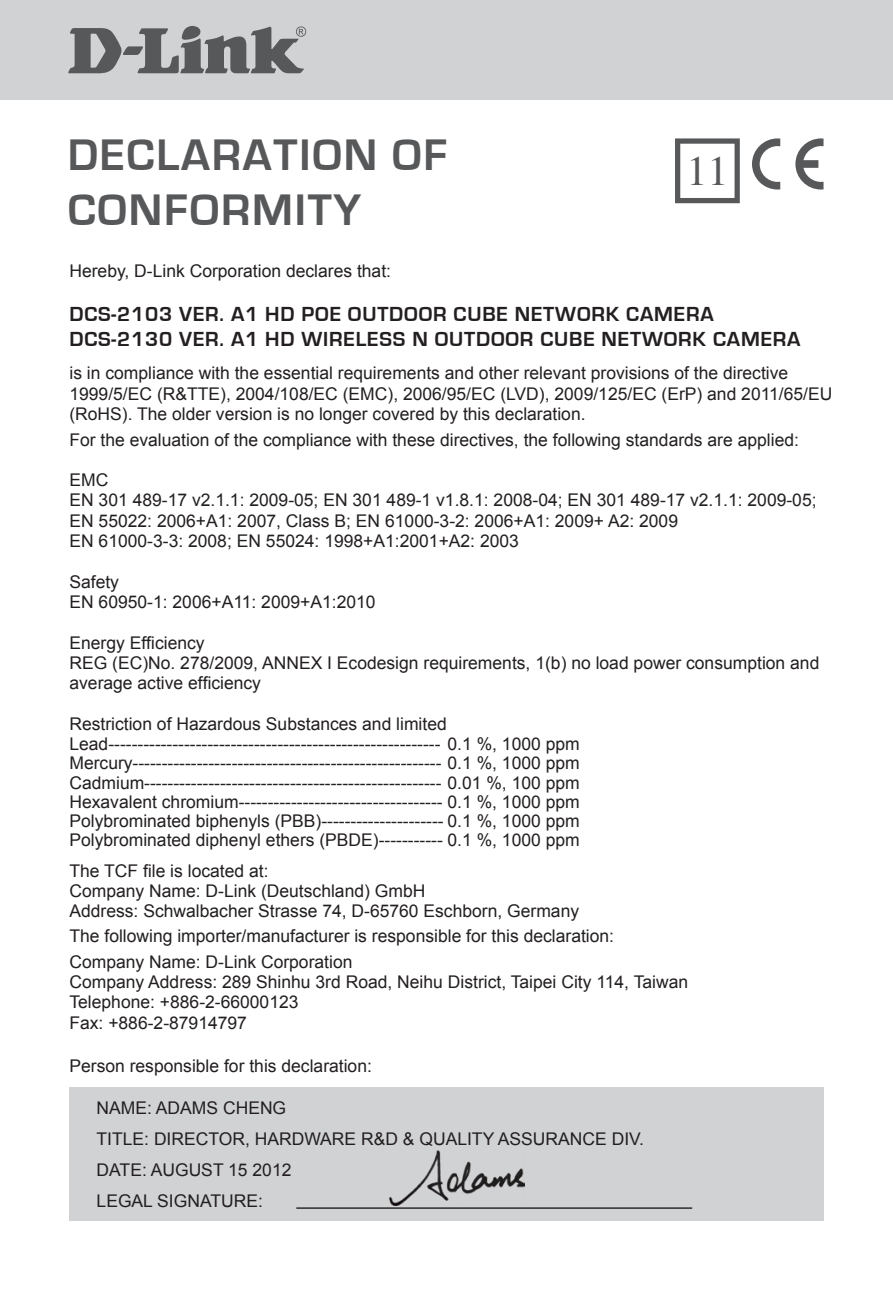
<style>
.page{position:relative;width:893px;height:1290px;background:#fff}
.page>*{position:absolute;margin:0;border:0;box-sizing:border-box;transform-origin:0 0}
.t1{font:700 45.5px/54.6px "Eurostile";letter-spacing:.04em;color:#57585a}
.t2{font:42px "Times";color:#57585a}
.t3{font:700 21px "Eurostile";letter-spacing:.04em;color:#231f20}
.t4{font:17.5px/20.3px "Arial";color:#231f20}
</style>
<div class="page">
<div style="left:0;top:0;width:893px;height:99px;background:#d1d2d4"></div>
<svg style="left:68px;top:26px;width:238px;height:48px"></svg>
<div style="left:69px;top:1086px;width:754px;height:134px;background:#d1d2d4"></div>
<hr style="left:296px;top:1207px;width:396px;height:2px;background:#231f20">
<img style="left:390px;top:1151px;width:134px;height:55px">
<svg style="left:675px;top:138px;width:65px;height:65px"></svg>
<svg style="left:795px;top:138px;width:28px;height:52px"></svg>
<svg style="left:752px;top:138px;width:28px;height:52px"></svg>
<h1 class="t1" style="left:68px;top:129px;width:381px">DECLARATION OF<br>CONFORMITY</h1>
<h2 class="t2" style="left:686px;top:148px;width:43px">11</h2>
<p class="t4" style="left:69px;top:260px;width:323px">Hereby, D-Link Corporation declares that:</p>
<p class="t3" style="left:69px;top:303px;width:323px">DCS-2103 VER. A1 HD POE OUTDOOR</p>
<p class="t3" style="left:454px;top:303px;width:203px">CUBE NETWORK CAMERA</p>
<p class="t3" style="left:69px;top:328px;width:246px">DCS-2130 VER. A1 HD WIRELESS</p>
<p class="t3" style="left:412px;top:328px;width:67px">N OUTDOOR</p>
<p class="t3" style="left:540px;top:328px;width:203px">CUBE NETWORK CAMERA</p>
<p class="t4" style="left:69px;top:363px;width:764px">is in compliance with the essential requirements and other relevant provisions of the directive<br>1999/5/EC (R&amp;TTE), 2004/108/EC (EMC), 2006/95/EC (LVD), 2009/125/EC (ErP) and 2011/65/EU (RoHS). The older version is no longer covered by this declaration.</p>
<p class="t4" style="left:69px;top:429px;width:731px">For the evaluation of the compliance with these directives, the following standards are applied:</p>
<p class="t4" style="left:69px;top:470px;width:749px">EMC<br>EN 301 489-17 v2.1.1: 2009-05; EN 301 489-1 v1.8.1: 2008-04; EN 301 489-17 v2.1.1: 2009-05; EN 55022: 2006+A1: 2007, Class B; EN 61000-3-2: 2006+A1: 2009+ A2: 2009<br>EN 61000-3-3: 2008; EN 55024: 1998+A1:2001+A2: 2003</p>
<p class="t4" style="left:69px;top:571px;width:308px">Safety<br>EN 60950-1: 2006+A11: 2009+A1:2010</p>
<p class="t4" style="left:69px;top:632px;width:751px">Energy Efficiency<br>REG (EC)No. 278/2009, ANNEX I Ecodesign requirements, 1(b) no load power consumption and average active efficiency</p>
<p class="t4" style="left:69px;top:714px;width:512px">Restriction of Hazardous Substances and limited Lead--------------------------------------------------------- 0.1 %, 1000 ppm Mercury----------------------------------------------------- 0.1 %, 1000 ppm Cadmium--------------------------------------------------- 0.01 %, 100 ppm Hexavalent chromium----------------------------------- 0.1 %, 1000 ppm Polybrominated biphenyls (PBB)--------------------- 0.1 %, 1000 ppm Polybrominated diphenyl ethers (PBDE)----------- 0.1 %, 1000 ppm</p>
<p class="t4" style="left:69px;top:860px;width:511px">The TCF file is located at:<br>Company Name: D-Link (Deutschland) GmbH<br>Address: Schwalbacher Strasse 74, D-65760 Eschborn, Germany</p>
<p class="t4" style="left:69px;top:924px;width:546px;line-height:25.2px">The following importer/manufacturer is responsible for this declaration:<br>Company Name: D-Link Corporation</p>
<p class="t4" style="left:69px;top:972px;width:620px">Company Address: 289 Shinhu 3rd Road, Neihu District, Taipei City 114, Taiwan<br>Telephone: +886-2-66000123<br>Fax: +886-2-87914797</p>
<p class="t4" style="left:69px;top:1055px;width:304px">Person responsible for this declaration:</p>
<p class="t4" style="left:97px;top:1092px;width:549px;line-height:30.8px">NAME: ADAMS CHENG<br>TITLE: DIRECTOR, HARDWARE R&amp;D &amp; QUALITY ASSURANCE DIV.<br>DATE: august</p>
<p class="t4" style="left:97px;top:1154px;width:196px;line-height:30.8px;text-indent:132px">15 2012<br>LEGAL SIGNATURE:</p>
</div>
